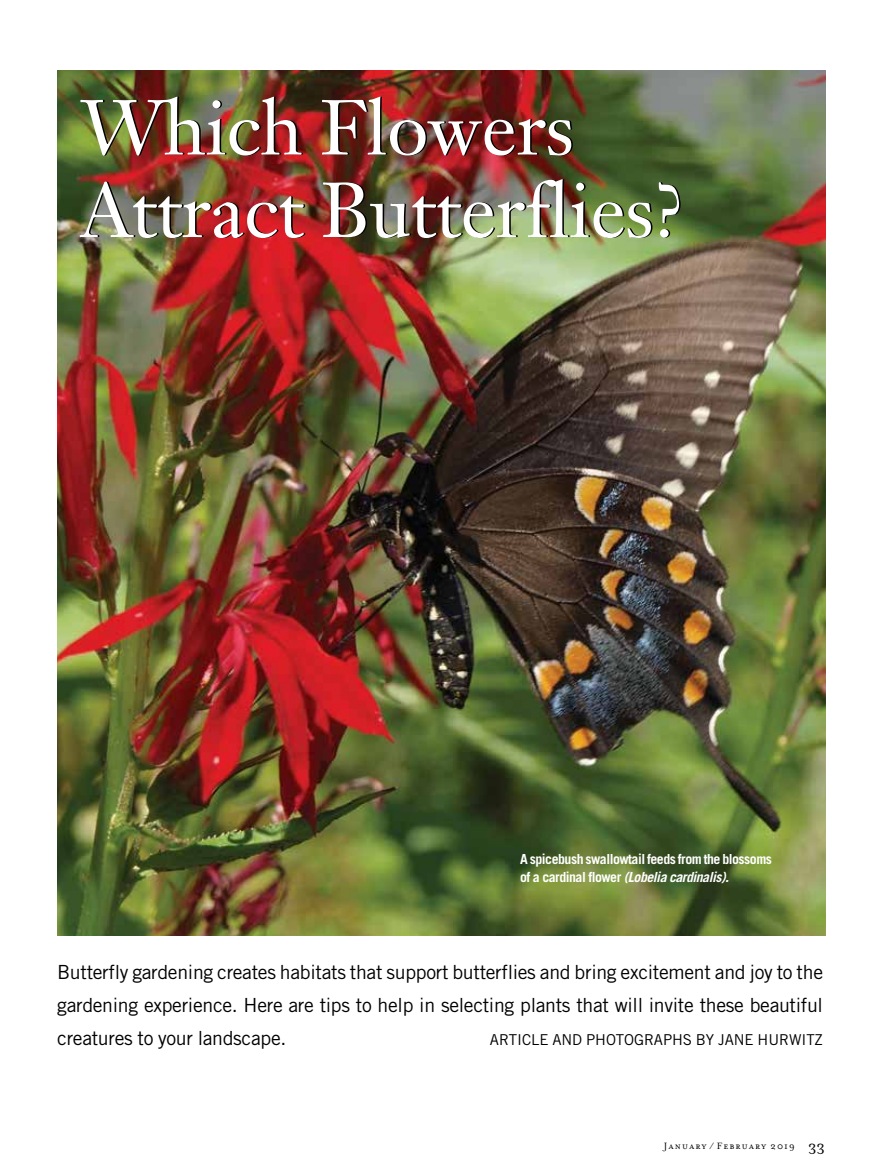
<style>
.page{position:relative;width:891px;height:1175px;background:#fff}
.page>*{position:absolute;margin:0;border:0;box-sizing:border-box;transform-origin:0 0}
.t1{font:76.5px/82.5px "Janson Text";letter-spacing:-.005em;color:#fff}
.t2{font:19.5px/33px "Trade Gothic";letter-spacing:-.015em;color:#000;text-align:justify}
.t3{font:15px "Trade Gothic";letter-spacing:-.005em;color:#000}
.t4{font:700 13.8px/18px "Trade Gothic";letter-spacing:-.035em;color:#fff}
.t5{font:10.5px "Mrs Eaves Small Caps";letter-spacing:.095em;color:#000}
.s1{font-style:italic}
.s2{font-family:"Mrs Eaves Roman"}
.s3{font-family:"Mrs Eaves Roman";font-size:16.5px}
</style>
<div class="page">
<img style="left:58px;top:71px;width:767px;height:864px">
<h1 class="t1" style="left:81px;top:86px;width:607px">Which Flowers<br>Attract Butterflies?</h1>
<p class="t4" style="left:520px;top:850px;width:253px">A spicebush swallowtail feeds from the blossoms of a cardinal flower <span class="s1">(Lobelia cardinalis).</span></p>
<p class="t2" style="left:57px;top:955px;width:767px">Butterfly gardening creates habitats that support butterflies and bring excitement and joy to the gardening experience. Here are tips to help in selecting plants that will invite these beautiful creatures to your landscape.</p>
<p class="t3" style="left:490px;top:1031px;width:334px">ARTICLE AND PHOTOGRAPHS BY JANE HURWITZ</p>
<p class="t5" style="left:664px;top:1140px;width:163px">January / February <span class="s2">2019</span> <span class="s3">33</span></p>
</div>
